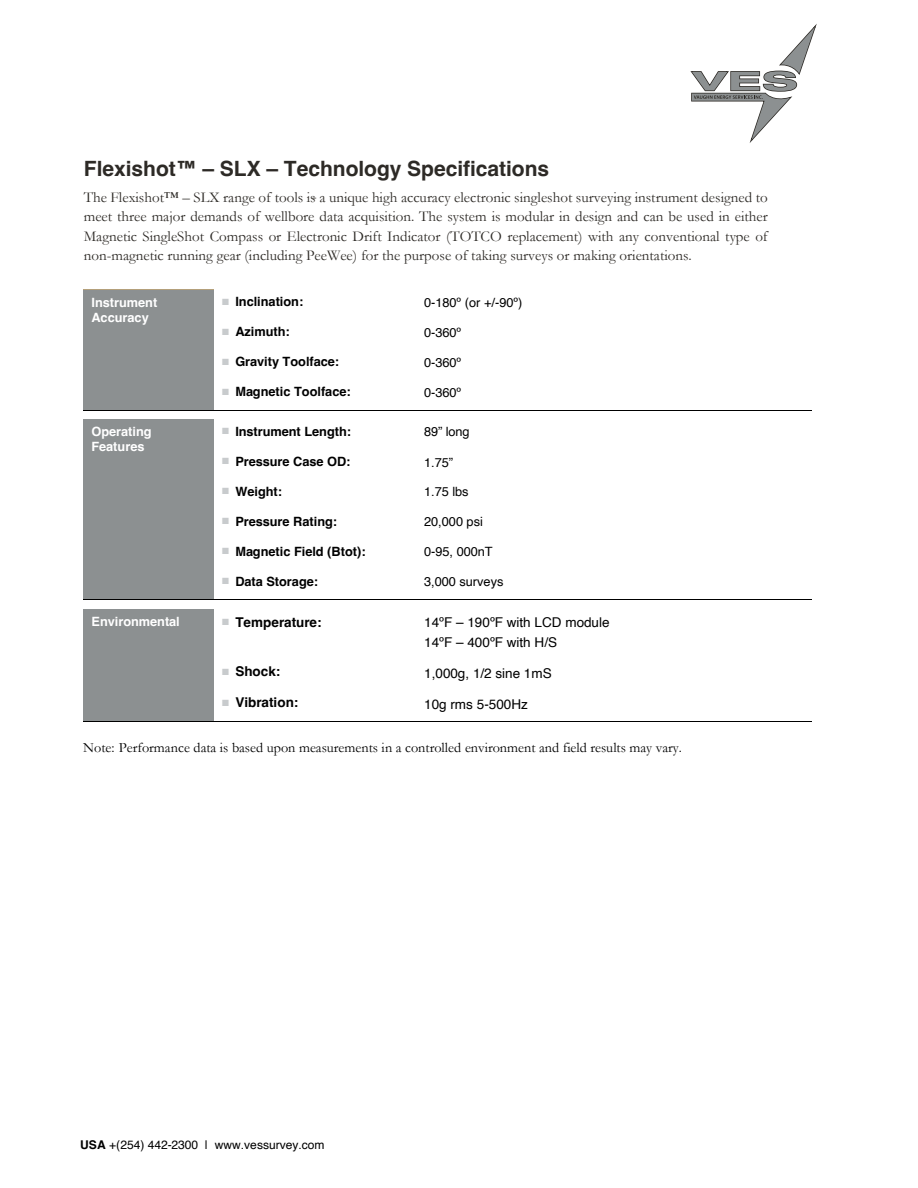
<style>
.page{position:relative;width:918px;height:1188px;background:#fff}
.page>*{position:absolute;margin:0;border:0;box-sizing:border-box;transform-origin:0 0}
.t1{font:700 21px "Helvetica";letter-spacing:-.005em;color:#2d2a26}
.t2{font:15px/19.6px "Garamond";color:#2d2a26}
.t3{font:14.25px "Garamond";color:#000}
.t4{font:13.5px/20px "Helvetica";color:#000}
.t5{font:700 13.5px "Helvetica";color:#000}
.t6{font:700 12.75px "Helvetica";letter-spacing:-.005em;color:#000}
.t7{font:12.75px "Helvetica";letter-spacing:-.005em;color:#000}
.t8{font:700 12.75px/14.7px "Helvetica";letter-spacing:-.005em;color:#fff}
.t9{font:12px "Helvetica";color:#000}
.s1{color:#c8cbcd}
.s2{font-weight:700}
</style>
<div class="page">
<div style="left:83px;top:609px;width:130px;height:112px;background:#8c9091"></div>
<div style="left:83px;top:290px;width:130px;height:120px;background:#8c9091"></div>
<hr style="left:83px;top:410px;width:130px;height:1px;background:#000">
<hr style="left:214px;top:410px;width:202px;height:1px;background:#000">
<hr style="left:416px;top:410px;width:396px;height:1px;background:#000">
<div style="left:83px;top:419px;width:130px;height:180px;background:#8c9091"></div>
<hr style="left:83px;top:599px;width:130px;height:1px;background:#000">
<hr style="left:214px;top:599px;width:202px;height:1px;background:#000">
<hr style="left:416px;top:599px;width:396px;height:1px;background:#000">
<hr style="left:83px;top:721px;width:130px;height:1px;background:#000">
<hr style="left:214px;top:721px;width:202px;height:1px;background:#000">
<hr style="left:416px;top:721px;width:396px;height:1px;background:#000">
<svg style="left:690px;top:24px;width:127px;height:119px"></svg>
<h1 class="t1" style="left:84px;top:156px;width:467px">Flexishot™ – SLX – Technology Specifications</h1>
<p class="t2" style="left:84px;top:187px;width:686px">The Flexishot™ – SLX range of tools is a unique high accuracy electronic singleshot surveying instrument designed to</p>
<p class="t2" style="left:84px;top:187px;width:686px;text-indent:229px">-<br>meet three major demands of wellbore data acquisition. The system is modular in design and can be used in either Magnetic SingleShot Compass or Electronic Drift Indicator (TOTCO replacement) with any conventional type of non-magnetic running gear (including PeeWee) for the purpose of taking surveys or making orientations.</p>
<p class="t8" style="left:92px;top:296px;width:67px">Instrument<br>Accuracy</p>
<p class="t6" style="left:222px;top:294px;width:83px"><span class="s1">■</span> Inclination:</p>
<p class="t7" style="left:424px;top:293px;width:100px">0-180º (or +/-90º)</p>
<p class="t6" style="left:222px;top:324px;width:69px"><span class="s1">■</span> Azimuth:</p>
<p class="t7" style="left:424px;top:323px;width:39px">0-360º</p>
<p class="t6" style="left:222px;top:354px;width:119px"><span class="s1">■</span> Gravity Toolface:</p>
<p class="t7" style="left:424px;top:352px;width:39px">0-360º</p>
<p class="t6" style="left:222px;top:384px;width:130px"><span class="s1">■</span> Magnetic Toolface:</p>
<p class="t7" style="left:424px;top:383px;width:39px">0-360º</p>
<p class="t8" style="left:92px;top:426px;width:62px">Operating<br>Features</p>
<p class="t6" style="left:222px;top:423px;width:131px"><span class="s1">■</span> Instrument Length:</p>
<p class="t7" style="left:424px;top:422px;width:47px">89” long</p>
<p class="t6" style="left:222px;top:454px;width:130px"><span class="s1">■</span> Pressure Case OD:</p>
<p class="t7" style="left:424px;top:452px;width:30px">1.75”</p>
<p class="t6" style="left:222px;top:483px;width:62px"><span class="s1">■</span> Weight:</p>
<p class="t7" style="left:424px;top:482px;width:46px">1.75 lbs</p>
<p class="t6" style="left:222px;top:513px;width:117px"><span class="s1">■</span> Pressure Rating:</p>
<p class="t7" style="left:424px;top:512px;width:60px">20,000 psi</p>
<p class="t6" style="left:222px;top:543px;width:145px"><span class="s1">■</span> Magnetic Field (Btot):</p>
<p class="t7" style="left:424px;top:542px;width:70px">0-95, 000nT</p>
<p class="t6" style="left:222px;top:573px;width:98px"><span class="s1">■</span> Data Storage:</p>
<p class="t7" style="left:424px;top:572px;width:81px">3,000 surveys</p>
<p class="t8" style="left:92px;top:616px;width:90px">Environmental</p>
<p class="t5" style="left:222px;top:614px;width:101px"><span class="s1">■</span> Temperature:</p>
<p class="t4" style="left:424px;top:613px;width:187px">14ºF – 190ºF with LCD module<br>14ºF – 400ºF with H/S</p>
<p class="t5" style="left:222px;top:663px;width:60px"><span class="s1">■</span> Shock:</p>
<p class="t4" style="left:424px;top:664px;width:129px">1,000g, 1/2 sine 1mS</p>
<p class="t5" style="left:222px;top:694px;width:78px"><span class="s1">■</span> Vibration:</p>
<p class="t4" style="left:424px;top:694px;width:105px">10g rms 5-500Hz</p>
<p class="t3" style="left:83px;top:738px;width:600px">Note: Performance data is based upon measurements in a controlled environment and field results may vary.</p>
<p class="t9" style="left:80px;top:1136px;width:246px"><span class="s2">USA</span> +(254) 442-2300 | www.vessurvey.com</p>
</div>
